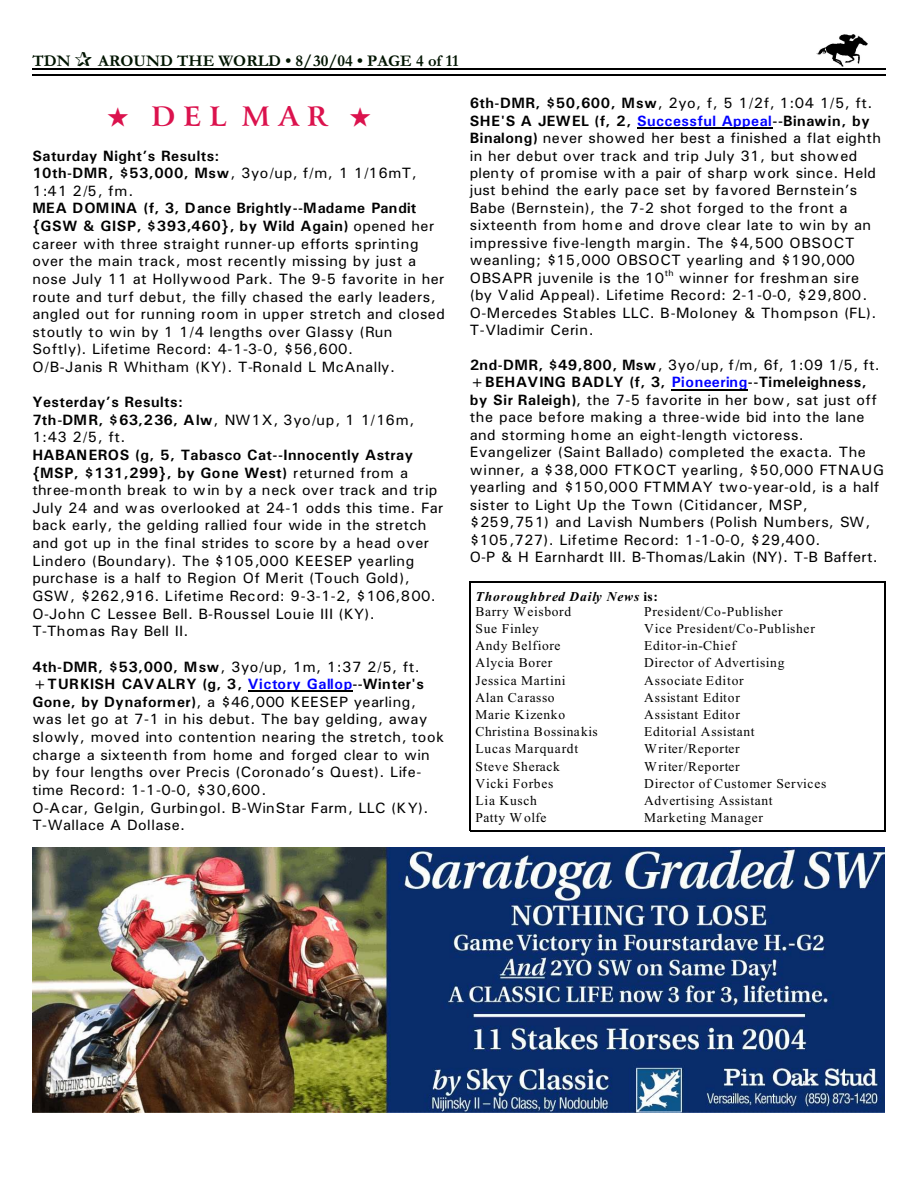
<style>
.page{position:relative;width:918px;height:1188px;background:#fff}
.page>*{position:absolute;margin:0;border:0;box-sizing:border-box;transform-origin:0 0}
.t1{font:700 27px "Arrus BT";letter-spacing:.305em;color:#db124d}
.t2{font:700 16.5px "Garamond";color:#001400}
.t3{font:15px/17.4px "Univers";letter-spacing:.03em;color:#000}
.t4{font:700 15px/17.7px "Univers";letter-spacing:.03em;color:#000}
.t5{font:13.5px "Times New Roman";letter-spacing:.055em;color:#000}
.t6{font:italic 700 13.5px/14.5px "Times New Roman";letter-spacing:.065em;color:#000}
.t7{font:13.5px "Times New Roman";letter-spacing:.035em;color:#000}
.s1{font-weight:400}
.s2{font-weight:700}
.s3{font-weight:700;color:#00f}
.s4{font-style:normal}
.s5{font-weight:400;font-style:normal}
</style>
<div class="page">
<img style="left:817px;top:35px;width:51px;height:31px">
<hr style="left:32px;top:68px;width:853px;height:1px;background:#000">
<hr style="left:32px;top:75px;width:853px;height:1px;background:#000">
<img style="left:32px;top:847px;width:852px;height:266px">
<hr style="left:248px;top:691px;width:104px;height:1px;background:#000">
<hr style="left:637px;top:127px;width:136px;height:1px;background:#000">
<hr style="left:672px;top:389px;width:76px;height:1px;background:#000">
<hr style="left:470px;top:581px;width:1px;height:250px;background:#000">
<hr style="left:884px;top:581px;width:1px;height:250px;background:#000">
<hr style="left:470px;top:581px;width:415px;height:2px;background:#000">
<hr style="left:470px;top:830px;width:415px;height:1px;background:#000">
<p class="t2" style="left:32px;top:55px;width:40px">TDN</p>
<p class="t2" style="left:98px;top:55px;width:362px">AROUND THE WORLD • 8/30/04 • PAGE 4 of 11</p>
<h1 class="t1" style="left:108px;top:106px;width:265px">★ DEL MAR ★</h1>
<p class="t4" style="left:32px;top:148px;width:386px">Saturday Night’s Results:<br>10th-DMR, $53,000, Msw<span class="s1">, 3yo/up, f/m, 1 1/16mT,<br>1:41 2/5, fm.</span></p>
<p class="t3" style="left:32px;top:201px;width:414px"><span class="s2">MEA DOMINA (f, 3, Dance Brightly--Madame Pandit {GSW &amp; GISP, $393,460}, by Wild Again)</span> opened her career with three straight runner-up efforts sprinting over the main track, most recently missing by just a nose July 11 at Hollywood Park. The 9-5 favorite in her route and turf debut, the filly chased the early leaders, angled out for running room in upper stretch and closed stoutly to win by 1 1/4 lengths over Glassy (Run Softly). Lifetime Record: 4-1-3-0, $56,600.<br>O/B-Janis R Whitham (KY). T-Ronald L McAnally.</p>
<p class="t4" style="left:32px;top:394px;width:384px">Yesterday’s Results:<br>7th-DMR, $63,236, Alw<span class="s1">, NW1X, 3yo/up, 1 1/16m,<br>1:43 2/5, ft.</span></p>
<p class="t3" style="left:32px;top:447px;width:413px"><span class="s2">HABANEROS (g, 5, Tabasco Cat--Innocently Astray {MSP, $131,299}, by Gone West)</span> returned from a three-month break to win by a neck over track and trip July 24 and was overlooked at 24-1 odds this time. Far back early, the gelding rallied four wide in the stretch and got up in the final strides to score by a head over Lindero (Boundary). The $105,000 KEESEP yearling purchase is a half to Region Of Merit (Touch Gold), GSW, $262,916. Lifetime Record: 9-3-1-2, $106,800.<br>O-John C Lessee Bell. B-Roussel Louie III (KY).<br>T-Thomas Ray Bell II.</p>
<p class="t3" style="left:32px;top:659px;width:413px"><span class="s2">4th-DMR, $53,000, Msw</span>, 3yo/up, 1m, 1:37 2/5, ft. <span class="s2">+TURKISH CAVALRY (g, 3,</span> <span class="s3">Victory Gallop</span><span class="s2">--Winter's Gone, by Dynaformer)</span>, a $46,000 KEESEP yearling, was let go at 7-1 in his debut. The bay gelding, away slowly, moved into contention nearing the stretch, took charge a sixteenth from home and forged clear to win by four lengths over Precis (Coronado’s Quest). Life&shy;time Record: 1-1-0-0, $30,600.<br>O-Acar, Gelgin, Gurbingol. B-WinStar Farm, LLC (KY).<br>T-Wallace A Dollase.</p>
<p class="t3" style="left:470px;top:96px;width:413px"><span class="s2">6th-DMR, $50,600, Msw</span>, 2yo, f, 5 1/2f, 1:04 1/5, ft.<br><span class="s2">SHE'S A JEWEL (f, 2,</span> <span class="s3">Successful Appeal</span><span class="s2">--Binawin, by Binalong)</span> never showed her best a finished a flat eighth in her debut over track and trip July 31, but showed plenty of promise with a pair of sharp work since. Held just behind the early pace set by favored Bernstein’s Babe (Bernstein), the 7-2 shot forged to the front a sixteenth from home and drove clear late to win by an impressive five-length margin. The $4,500 OBSOCT weanling; $15,000 OBSOCT yearling and $190,000<br>OBSAPR juvenile is the 10<sup>th</sup> winner for freshman sire (by Valid Appeal). Lifetime Record: 2-1-0-0, $29,800.<br>O-Mercedes Stables LLC. B-Moloney &amp; Thompson (FL).<br>T-Vladimir Cerin.</p>
<p class="t3" style="left:470px;top:358px;width:416px"><span class="s2">2nd-DMR, $49,800, Msw</span>, 3yo/up, f/m, 6f, 1:09 1/5, ft. <span class="s2">+BEHAVING BADLY (f, 3,</span> <span class="s3">Pioneering</span><span class="s2">--Timeleighness, by Sir Raleigh)</span>, the 7-5 favorite in her bow, sat just off the pace before making a three-wide bid into the lane and storming home an eight-length victoress.<br>Evangelizer (Saint Ballado) completed the exacta. The winner, a $38,000 FTKOCT yearling, $50,000 FTNAUG yearling and $150,000 FTMMAY two-year-old, is a half sister to Light Up the Town (Citidancer, MSP, $259,751) and Lavish Numbers (Polish Numbers, SW, $105,727). Lifetime Record: 1-1-0-0, $29,400.<br>O-P &amp; H Earnhardt III. B-Thomas/Lakin (NY). T-B Baffert.</p>
<p class="t6" style="left:476px;top:591px;width:184px">Thoroughbred Daily News <span class="s4">is:<br></span><span class="s5">Barry Weisbord</span></p>
<p class="t5" style="left:644px;top:607px;width:140px">President/Co-Publisher</p>
<p class="t5" style="left:476px;top:624px;width:65px">Sue Finley</p>
<p class="t5" style="left:644px;top:624px;width:172px">Vice President/Co-Publisher</p>
<p class="t5" style="left:476px;top:641px;width:86px">Andy Belfiore</p>
<p class="t5" style="left:644px;top:641px;width:93px">Editor-in-Chief</p>
<p class="t5" style="left:476px;top:658px;width:78px">Alycia Borer</p>
<p class="t5" style="left:644px;top:658px;width:142px">Director of Advertising</p>
<p class="t5" style="left:476px;top:675px;width:92px">Jessica Martini</p>
<p class="t5" style="left:644px;top:675px;width:101px">Associate Editor</p>
<p class="t5" style="left:476px;top:692px;width:81px">Alan Carasso</p>
<p class="t5" style="left:644px;top:692px;width:97px">Assistant Editor</p>
<p class="t5" style="left:476px;top:710px;width:91px">Marie Kizenko</p>
<p class="t5" style="left:644px;top:710px;width:97px">Assistant Editor</p>
<p class="t7" style="left:476px;top:727px;width:124px">Christina Bossinakis</p>
<p class="t5" style="left:644px;top:727px;width:112px">Editorial Assistant</p>
<p class="t5" style="left:476px;top:744px;width:104px">Lucas Marquardt</p>
<p class="t5" style="left:644px;top:744px;width:97px">Writer/Reporter</p>
<p class="t5" style="left:476px;top:761px;width:86px">Steve Sherack</p>
<p class="t5" style="left:644px;top:761px;width:97px">Writer/Reporter</p>
<p class="t5" style="left:476px;top:779px;width:79px">Vicki Forbes</p>
<p class="t5" style="left:644px;top:779px;width:184px">Director of Customer Services</p>
<p class="t5" style="left:476px;top:796px;width:63px">Lia Kusch</p>
<p class="t5" style="left:644px;top:796px;width:130px">Advertising Assistant</p>
<p class="t7" style="left:476px;top:813px;width:72px">Patty Wolfe</p>
<p class="t5" style="left:644px;top:813px;width:120px">Marketing Manager</p>
</div>
